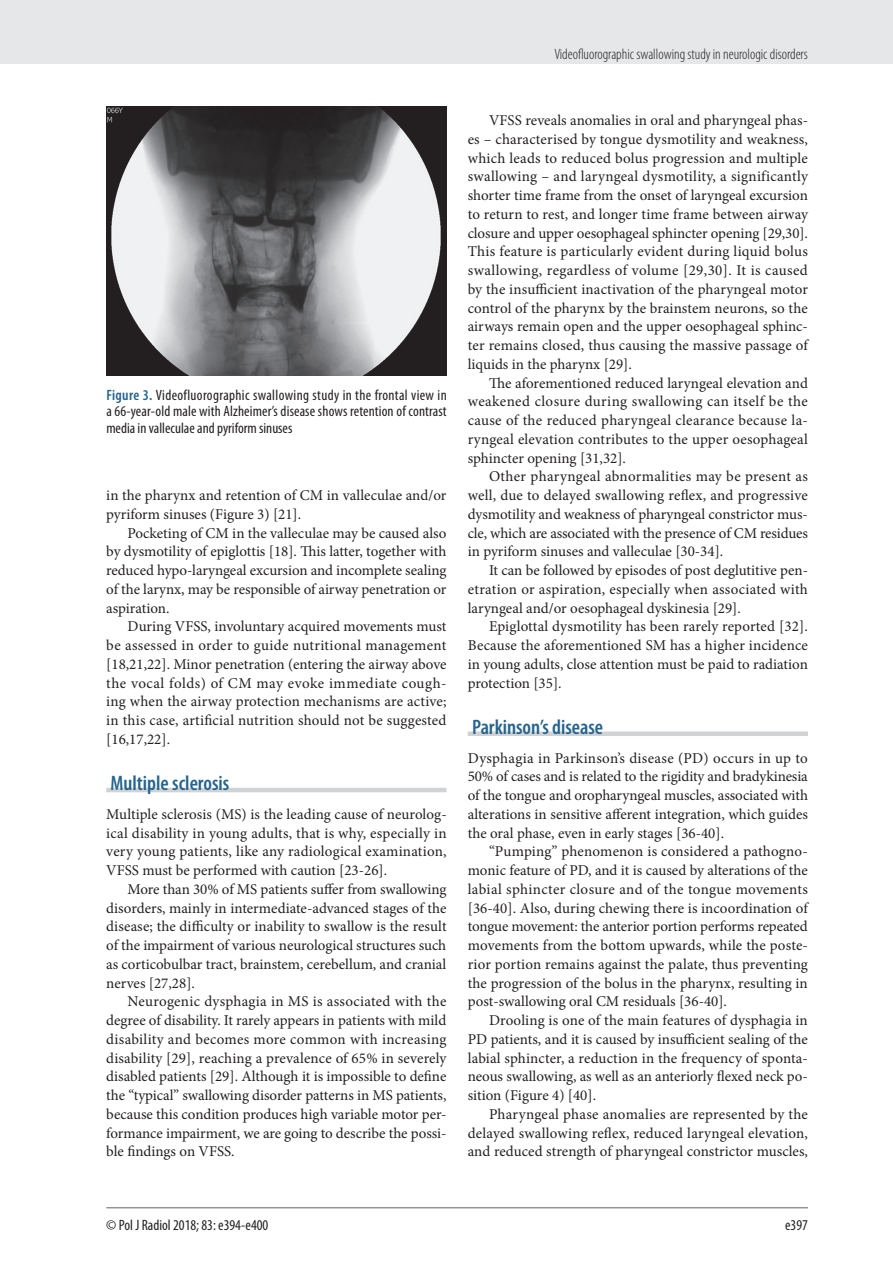
<style>
.page{position:relative;width:893px;height:1263px;background:#fff}
.page>*{position:absolute;margin:0;border:0;box-sizing:border-box;transform-origin:0 0}
.t1{font:600 condensed 21px "Myriad Pro";color:#24648f}
.t2{font:15px/18.8px "Minion Pro";color:#231f20;text-align:justify}
.t3{font:condensed 15px/16.5px "Myriad Pro";color:#231f20;text-align:justify}
.t4{font:300 condensed 15px "Myriad Pro";color:#231f20}
.s1{font-weight:600;color:#24648f}
</style>
<div class="page">
<div style="left:0;top:0;width:893px;height:64px;background:#e6e7e9"></div>
<hr style="left:106px;top:1207px;width:702px;height:1px;background:#939598">
<hr style="left:106px;top:788px;width:340px;height:4px;background:#d1d2d4">
<div style="left:468px;top:731px;width:340px;height:5px;background:#d1d2d4"></div>
<img style="left:106px;top:106px;width:340px;height:270px">
<p class="t3" style="left:106px;top:386px;width:342px"><span class="s1">Figure 3.</span> Videofluorographic swallowing study in the frontal view in a 66-year-old male with Alzheimer’s disease shows retention of contrast media in valleculae and pyriform sinuses</p>
<p class="t2" style="left:106px;top:486px;width:342px">in the pharynx and retention of CM in valleculae and/or pyriform sinuses (Figure 3) [21].</p>
<p class="t2" style="left:106px;top:523px;width:342px;text-indent:21px">Pocketing of CM in the valleculae may be caused also by dysmotility of epiglottis [18]. This latter, together with reduced hypo-laryngeal excursion and incomplete sealing of the larynx, may be responsible of airway penetration or aspiration.</p>
<p class="t2" style="left:106px;top:617px;width:342px;text-indent:21px">During VFSS, involuntary acquired movements must be assessed in order to guide nutritional management [18,21,22]. Minor penetration (entering the airway above the vocal folds) of CM may evoke immediate cough&shy;ing when the airway protection mechanisms are active; in this case, artificial nutrition should not be suggested [16,17,22].</p>
<h1 class="t1" style="left:111px;top:770px;width:120px">Multiple sclerosis</h1>
<p class="t2" style="left:106px;top:805px;width:342px">Multiple sclerosis (MS) is the leading cause of neurolog&shy;ical disability in young adults, that is why, especially in very young patients, like any radiological examination, VFSS must be performed with caution [23-26].</p>
<p class="t2" style="left:106px;top:880px;width:342px;text-indent:21px">More than 30% of MS patients suffer from swallowing disorders, mainly in intermediate-advanced stages of the disease; the difficulty or inability to swallow is the result of the impairment of various neurological structures such as corticobulbar tract, brainstem, cerebellum, and cranial nerves [27,28].</p>
<p class="t2" style="left:106px;top:992px;width:342px;text-indent:21px">Neurogenic dysphagia in MS is associated with the degree of disability. It rarely appears in patients with mild disability and becomes more common with increasing disability [29], reaching a prevalence of 65% in severely disabled patients [29]. Although it is impossible to define the “typical” swallowing disorder patterns in MS patients, because this condition produces high variable motor per&shy;formance impairment, we are going to describe the possi&shy;ble findings on VFSS.</p>
<p class="t4" style="left:554px;top:45px;width:255px">Videofluorographic swallowing study in neurologic disorders</p>
<p class="t2" style="left:468px;top:111px;width:342px;text-indent:21px">VFSS reveals anomalies in oral and pharyngeal phas&shy;es – characterised by tongue dysmotility and weakness, which leads to reduced bolus progression and multiple swallowing – and laryngeal dysmotility, a significantly shorter time frame from the onset of laryngeal excursion to return to rest, and longer time frame between airway closure and upper oesophageal sphincter opening [29,30].<br>This feature is particularly evident during liquid bolus swallowing, regardless of volume [29,30]. It is caused by the insufficient inactivation of the pharyngeal motor control of the pharynx by the brainstem neurons, so the airways remain open and the upper oesophageal sphinc&shy;ter remains closed, thus causing the massive passage of liquids in the pharynx [29].</p>
<p class="t2" style="left:468px;top:373px;width:342px;text-indent:21px">The aforementioned reduced laryngeal elevation and weakened closure during swallowing can itself be the cause of the reduced pharyngeal clearance because la&shy;ryngeal elevation contributes to the upper oesophageal sphincter opening [31,32].</p>
<p class="t2" style="left:468px;top:467px;width:342px;text-indent:21px">Other pharyngeal abnormalities may be present as well, due to delayed swallowing reflex, and progressive dysmotility and weakness of pharyngeal constrictor mus&shy;cle, which are associated with the presence of CM residues in pyriform sinuses and valleculae [30-34].</p>
<p class="t2" style="left:468px;top:561px;width:342px;text-indent:21px">It can be followed by episodes of post deglutitive pen&shy;etration or aspiration, especially when associated with laryngeal and/or oesophageal dyskinesia [29].</p>
<p class="t2" style="left:468px;top:617px;width:342px;text-indent:21px">Epiglottal dysmotility has been rarely reported [32].<br>Because the aforementioned SM has a higher incidence in young adults, close attention must be paid to radiation protection [35].</p>
<h1 class="t1" style="left:472px;top:714px;width:133px">Parkinson’s disease</h1>
<p class="t2" style="left:468px;top:748px;width:342px">Dysphagia in Parkinson’s disease (PD) occurs in up to 50% of cases and is related to the rigidity and bradykinesia of the tongue and oropharyngeal muscles, associated with alterations in sensitive afferent integration, which guides the oral phase, even in early stages [36-40].</p>
<p class="t2" style="left:468px;top:842px;width:342px;text-indent:21px">“Pumping” phenomenon is considered a pathogno&shy;monic feature of PD, and it is caused by alterations of the labial sphincter closure and of the tongue movements [36-40]. Also, during chewing there is incoordination of tongue movement: the anterior portion performs repeated movements from the bottom upwards, while the poste&shy;rior portion remains against the palate, thus preventing the progression of the bolus in the pharynx, resulting in post-swallowing oral CM residuals [36-40].</p>
<p class="t2" style="left:468px;top:1011px;width:342px;text-indent:21px">Drooling is one of the main features of dysphagia in PD patients, and it is caused by insufficient sealing of the labial sphincter, a reduction in the frequency of sponta&shy;neous swallowing, as well as an anteriorly flexed neck po&shy;sition (Figure 4) [40].</p>
<p class="t2" style="left:468px;top:1105px;width:342px;text-indent:21px">Pharyngeal phase anomalies are represented by the delayed swallowing reflex, reduced laryngeal elevation, and reduced strength of pharyngeal constrictor muscles,</p>
<p class="t3" style="left:106px;top:1216px;width:164px">© Pol J Radiol 2018; 83: e394-e400</p>
<p class="t3" style="left:785px;top:1216px;width:24px">e397</p>
</div>
